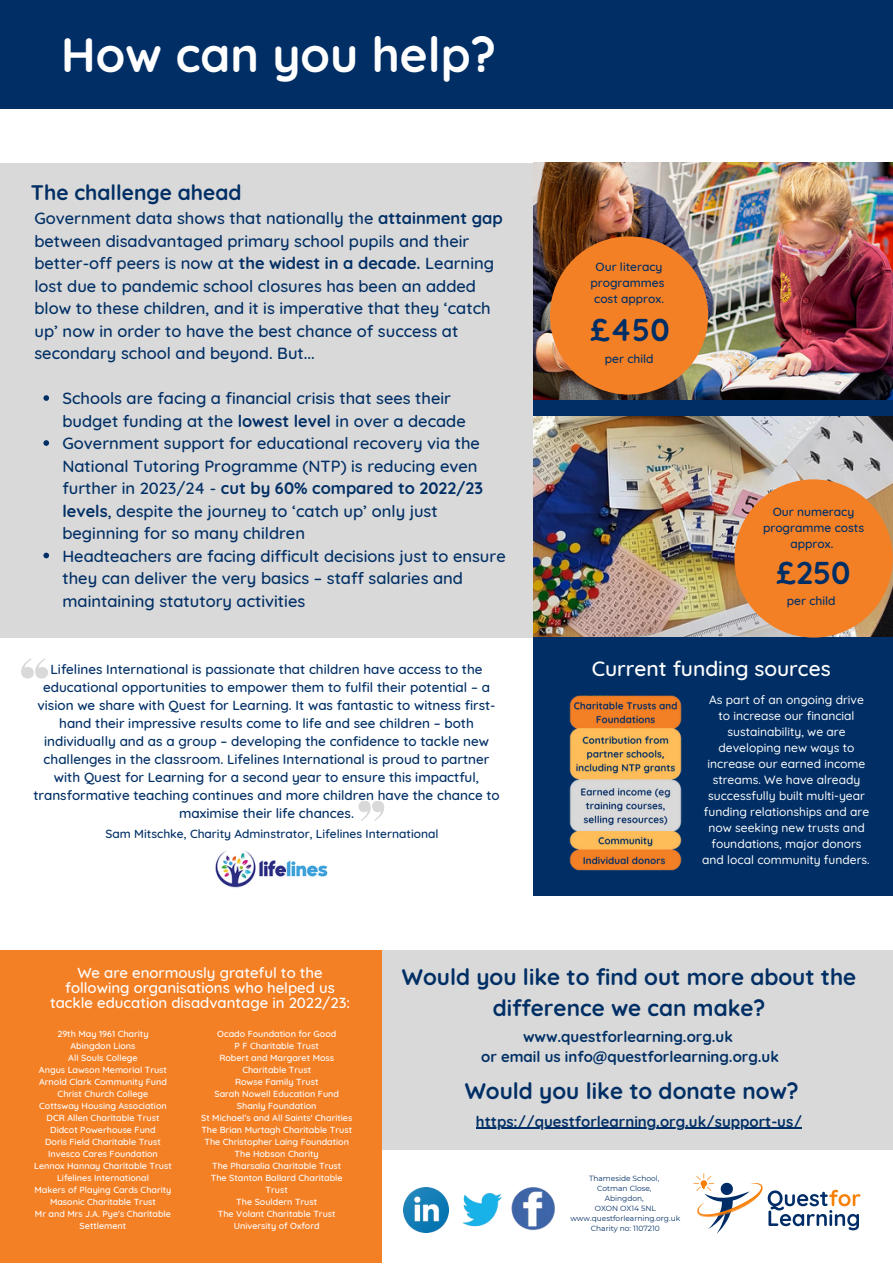
<style>
.page{position:relative;width:893px;height:1264px;background:#fff}
.page>*{position:absolute;margin:0;border:0;box-sizing:border-box;transform-origin:0 0}
.t1{font:700 48px "Quicksand";color:#fff}
.t2{font:700 33.75px "Quicksand";color:#012f65}
.t3{font:700 31.5px "Quicksand";color:#012f65}
.t4{font:700 22.5px/31.5px "Quicksand";color:#012f65;text-align:center}
.t5{font:500 21px "Quicksand";color:#fff}
.t6{font:700 21px "Quicksand";color:#012f65}
.t7{font:500 16.5px/22.5px "Quicksand";color:#012f65}
.t8{font:700 15px "Quicksand";color:#012f65}
.t9{font:500 15px/14.5px "Quicksand";color:#fff;text-align:center}
.t10{font:500 13.5px/18px "Quicksand";color:#012f65;text-align:center}
.t11{font:500 12px/16px "Quicksand";color:#fff;text-align:center}
.t12{font:500 12px/16px "Quicksand";color:#012f65;text-align:center}
.t13{font:500 9px/12px "Quicksand";color:#fff;text-align:center}
.t14{font:7.5px "Montserrat";color:#012f65}
.s1{font-weight:700}
</style>
<div class="page">
<img style="left:533px;top:415px;width:359px;height:222px">
<div style="left:0;top:0;width:892px;height:108px;background:#012f65"></div>
<div style="left:533px;top:637px;width:359px;height:259px;background:#012f65"></div>
<div style="left:382px;top:950px;width:510px;height:199px;background:#d9d9d9"></div>
<div style="left:0;top:950px;width:382px;height:312px;background:#f48026"></div>
<div style="left:0;top:152px;width:533px;height:485px;background:#d9d9d9"></div>
<div style="left:734px;top:479px;width:158px;height:158px;background:#f48026;border-radius:50%"></div>
<img style="left:403px;top:1187px;width:45px;height:44px">
<img style="left:462px;top:1193px;width:40px;height:34px">
<img style="left:511px;top:1187px;width:44px;height:44px">
<div style="left:533px;top:400px;width:359px;height:15px;background:#012f65"></div>
<svg style="left:693px;top:1173px;width:167px;height:60px"></svg>
<svg style="left:358px;top:801px;width:26px;height:19px"></svg>
<svg style="left:21px;top:658px;width:27px;height:20px"></svg>
<img style="left:215px;top:851px;width:113px;height:37px">
<img style="left:569px;top:695px;width:113px;height:176px">
<div style="left:0;top:109px;width:892px;height:53px;background:#fff"></div>
<svg style="left:43px;top:395px;width:6px;height:6px"></svg>
<svg style="left:43px;top:440px;width:6px;height:6px"></svg>
<svg style="left:43px;top:552px;width:6px;height:6px"></svg>
<img style="left:533px;top:162px;width:359px;height:238px">
<hr style="left:476px;top:1127px;width:325px;height:1px;background:#012f65">
<div style="left:550px;top:236px;width:158px;height:158px;background:#f48026;border-radius:50%"></div>
<p class="t1" style="left:61px;top:24px;width:436px">How can you help?</p>
<p class="t6" style="left:31px;top:179px;width:212px">The challenge ahead</p>
<p class="t7" style="left:34px;top:207px;width:470px">Government data shows that nationally the <span class="s1">attainment gap </span>between disadvantaged primary school pupils and their better-off peers is now at <span class="s1">the widest in a decade.</span> Learning lost due to pandemic school closures has been an added blow to these children, and it is imperative that they ‘catch up’ now in order to have the best chance of success at secondary school and beyond. But...</p>
<p class="t7" style="left:62px;top:387px;width:405px">Schools are facing a financial crisis that sees their budget funding at the <span class="s1">lowest level</span> in over a decade</p>
<p class="t7" style="left:62px;top:432px;width:422px">Government support for educational recovery via the National Tutoring Programme (NTP) is reducing even further in 2023/24 - <span class="s1">cut by 60% compared to 2022/23 levels</span>, despite the journey to ‘catch up’ only just beginning for so many children</p>
<p class="t7" style="left:62px;top:544px;width:444px">Headteachers are facing difficult decisions just to ensure they can deliver the very basics – staff salaries and maintaining statutory activities</p>
<p class="t10" style="left:33px;top:659px;width:468px">Lifelines International is passionate that children have access to the educational opportunities to empower them to fulfil their potential – a vision we share with Quest for Learning. It was fantastic to witness first&shy;hand their impressive results come to life and see children – both individually and as a group – developing the confidence to tackle new challenges in the classroom. Lifelines International is proud to partner with Quest for Learning for a second year to ensure this impactful, transformative teaching continues and more children have the chance to maximise their life chances.</p>
<p class="t12" style="left:106px;top:825px;width:334px">Sam Mitschke, Charity Adminstrator, Lifelines International</p>
<p class="t12" style="left:590px;top:258px;width:75px">Our literacy programmes</p>
<p class="t12" style="left:594px;top:290px;width:71px">cost approx.</p>
<p class="t3" style="left:590px;top:309px;width:81px">£450</p>
<p class="t2" style="left:572px;top:304px;width:87px">£450</p>
<p class="t12" style="left:605px;top:351px;width:50px">per child</p>
<p class="t12" style="left:763px;top:503px;width:103px">Our numeracy programme costs approx.</p>
<p class="t3" style="left:776px;top:553px;width:76px">£250</p>
<p class="t12" style="left:786px;top:593px;width:50px">per child</p>
<p class="t5" style="left:591px;top:655px;width:240px">Current funding sources</p>
<p class="t11" style="left:702px;top:691px;width:169px">As part of an ongoing drive to increase our financial sustainability, we are developing new ways to increase our earned income streams. We have already successfully built multi-year funding relationships and are now seeking new trusts and foundations, major donors and local community funders.</p>
<p class="t9" style="left:50px;top:965px;width:301px">We are enormously grateful to the following organisations who helped us tackle education disadvantage in 2022/23:</p>
<p class="t4" style="left:402px;top:960px;width:456px">Would you like to find out more about the difference we can make?</p>
<p class="t13" style="left:57px;top:1027px;width:93px">29th May 1961 Charity</p>
<p class="t13" style="left:70px;top:1039px;width:67px">Abingdon Lions</p>
<p class="t13" style="left:68px;top:1051px;width:71px">All Souls College</p>
<p class="t13" style="left:39px;top:1063px;width:129px">Angus Lawson Memorial Trust</p>
<p class="t13" style="left:39px;top:1075px;width:129px">Arnold Clark Community Fund</p>
<p class="t13" style="left:58px;top:1087px;width:92px">Christ Church College</p>
<p class="t13" style="left:39px;top:1099px;width:129px">Cottsway Housing Association</p>
<p class="t13" style="left:47px;top:1111px;width:114px">DCR Allen Charitable Trust</p>
<p class="t13" style="left:50px;top:1123px;width:107px">Didcot Powerhouse Fund</p>
<p class="t13" style="left:45px;top:1135px;width:117px">Doris Field Charitable Trust</p>
<p class="t13" style="left:48px;top:1147px;width:111px">Invesco Cares Foundation</p>
<p class="t13" style="left:34px;top:1159px;width:139px">Lennox Hannay Charitable Trust</p>
<p class="t13" style="left:57px;top:1171px;width:93px">Lifelines International</p>
<p class="t13" style="left:34px;top:1183px;width:138px">Makers of Playing Cards Charity</p>
<p class="t13" style="left:50px;top:1195px;width:107px">Masonic Charitable Trust</p>
<p class="t13" style="left:35px;top:1207px;width:138px">Mr and Mrs J.A. Pye's Charitable<br>Settlement</p>
<p class="t13" style="left:217px;top:1027px;width:121px">Ocado Foundation for Good</p>
<p class="t13" style="left:234px;top:1039px;width:86px">P F Charitable Trust</p>
<p class="t13" style="left:219px;top:1051px;width:116px">Robert and Margaret Moss<br>Charitable Trust</p>
<p class="t13" style="left:235px;top:1075px;width:85px">Rowse Family Trust</p>
<p class="t13" style="left:214px;top:1087px;width:126px">Sarah Nowell Education Fund</p>
<p class="t13" style="left:237px;top:1099px;width:81px">Shanly Foundation</p>
<p class="t13" style="left:201px;top:1111px;width:153px">St Michael’s and All Saints' Charities</p>
<p class="t13" style="left:201px;top:1123px;width:152px">The Brian Murtagh Charitable Trust</p>
<p class="t13" style="left:204px;top:1135px;width:146px">The Christopher Laing Foundation</p>
<p class="t13" style="left:234px;top:1147px;width:86px">The Hobson Charity</p>
<p class="t13" style="left:212px;top:1159px;width:131px">The Pharsalia Charitable Trust</p>
<p class="t13" style="left:211px;top:1171px;width:133px">The Stanton Ballard Charitable<br>Trust</p>
<p class="t13" style="left:236px;top:1195px;width:82px">The Souldern Trust</p>
<p class="t13" style="left:218px;top:1207px;width:119px">The Volant Charitable Trust</p>
<p class="t13" style="left:234px;top:1219px;width:87px">University of Oxford</p>
<p class="t8" style="left:523px;top:1027px;width:211px">www.questforlearning.org.uk</p>
<p class="t8" style="left:481px;top:1047px;width:299px">or email us info@questforlearning.org.uk</p>
<p class="t4" style="left:464px;top:1074px;width:335px">Would you like to donate now?</p>
<p class="t8" style="left:476px;top:1111px;width:327px">https://questforlearning.org.uk/support-us/</p>
<p class="t14" style="left:589px;top:1173px;width:72px">Thameside School,</p>
<p class="t14" style="left:597px;top:1183px;width:56px">Cotman Close,</p>
<p class="t14" style="left:604px;top:1193px;width:41px">Abingdon,</p>
<p class="t14" style="left:594px;top:1203px;width:63px">OXON OX14 5NL</p>
<p class="t14" style="left:570px;top:1213px;width:111px">www.questforlearning.org.uk</p>
<p class="t14" style="left:590px;top:1223px;width:71px">Charity no: 1107210</p>
</div>
